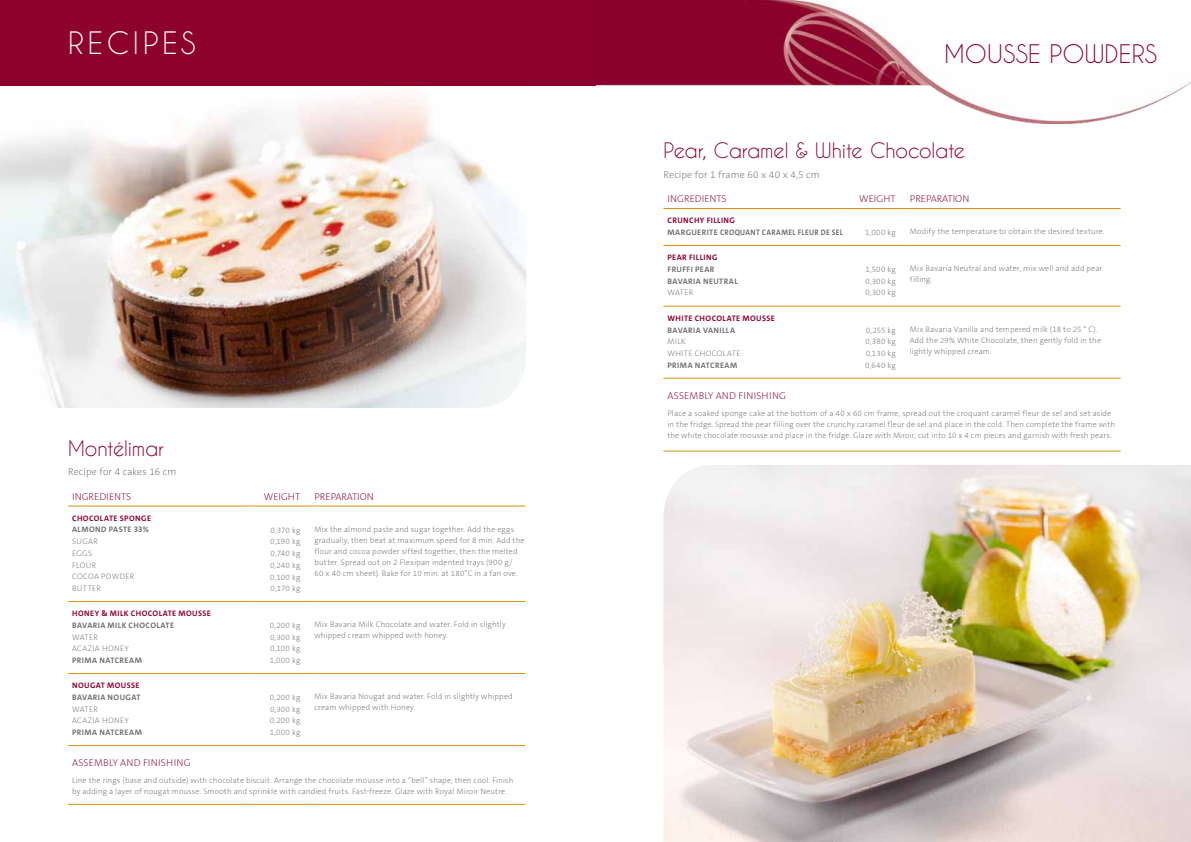
<style>
.page{position:relative;width:1191px;height:842px;background:#fff}
.page>*{position:absolute;margin:0;border:0;box-sizing:border-box;transform-origin:0 0}
.t1{font:29px "Caviar Dreams";letter-spacing:.13em;color:#fff}
.t2{font:24px "Caviar Dreams";letter-spacing:.01em;color:#8c022d}
.t3{font:20px "Caviar Dreams";letter-spacing:-.01em;color:#8c022d}
.t4{font:200 10px "The Sans C5";color:#8c022d}
.t5{font:200 10px "The Sans C5";letter-spacing:.015em;color:#6f6f6e}
.t6{font:200 10px "The Sans C5";letter-spacing:.02em;color:#8c022d}
.t7{font:200 8px/11.7px "The Sans C5";letter-spacing:.02em;color:#6f6f6e}
.t8{font:700 8px/11.7px "The Sans C5";letter-spacing:.05em;color:#6f6f6e}
.t9{font:700 8px "The Sans C5";letter-spacing:.05em;color:#8c022d}
.t10{font:200 8px/11.7px "The Sans C5";letter-spacing:.045em;color:#6f6f6e}
</style>
<div class="page">
<img style="left:0;top:85px;width:526px;height:323px">
<div style="left:0;top:0;width:595px;height:85px;background:#8c022d"></div>
<img style="left:595px;top:0;width:596px;height:124px">
<hr style="left:68px;top:506px;width:184px;height:1px;background:#d49200">
<hr style="left:252px;top:506px;width:62px;height:1px;background:#d49200">
<hr style="left:314px;top:506px;width:211px;height:1px;background:#d49200">
<hr style="left:68px;top:601px;width:184px;height:1px;background:#d49200">
<hr style="left:252px;top:601px;width:62px;height:1px;background:#d49200">
<hr style="left:314px;top:601px;width:211px;height:1px;background:#d49200">
<hr style="left:68px;top:673px;width:184px;height:1px;background:#d49200">
<hr style="left:252px;top:673px;width:62px;height:1px;background:#d49200">
<hr style="left:314px;top:673px;width:211px;height:1px;background:#d49200">
<hr style="left:68px;top:745px;width:184px;height:1px;background:#d49200">
<hr style="left:252px;top:745px;width:62px;height:1px;background:#d49200">
<hr style="left:314px;top:745px;width:211px;height:1px;background:#d49200">
<hr style="left:68px;top:804px;width:184px;height:1px;background:#d49200">
<hr style="left:252px;top:804px;width:62px;height:1px;background:#d49200">
<hr style="left:314px;top:804px;width:211px;height:1px;background:#d49200">
<img style="left:663px;top:465px;width:528px;height:377px">
<hr style="left:663px;top:208px;width:184px;height:1px;background:#d49200">
<hr style="left:847px;top:208px;width:63px;height:1px;background:#d49200">
<hr style="left:910px;top:208px;width:210px;height:1px;background:#d49200">
<hr style="left:663px;top:245px;width:184px;height:1px;background:#d49200">
<hr style="left:847px;top:245px;width:63px;height:1px;background:#d49200">
<hr style="left:910px;top:245px;width:210px;height:1px;background:#d49200">
<hr style="left:663px;top:306px;width:184px;height:1px;background:#d49200">
<hr style="left:847px;top:306px;width:63px;height:1px;background:#d49200">
<hr style="left:910px;top:306px;width:210px;height:1px;background:#d49200">
<hr style="left:663px;top:378px;width:184px;height:1px;background:#d49200">
<hr style="left:847px;top:378px;width:63px;height:1px;background:#d49200">
<hr style="left:910px;top:378px;width:210px;height:1px;background:#d49200">
<hr style="left:663px;top:451px;width:184px;height:1px;background:#d49200">
<hr style="left:847px;top:451px;width:63px;height:1px;background:#d49200">
<hr style="left:910px;top:451px;width:210px;height:1px;background:#d49200">
<div style="left:1162px;top:0;width:29px;height:23px;background:#fff"></div>
<h1 class="t1" style="left:68px;top:26px;width:129px">RECIPES</h1>
<h3 class="t3" style="left:68px;top:436px;width:98px">Montélimar</h3>
<p class="t5" style="left:68px;top:465px;width:110px">Recipe for 4 cakes 16 cm</p>
<p class="t4" style="left:72px;top:490px;width:61px">INGREDIENTS</p>
<p class="t4" style="left:264px;top:490px;width:38px">WEIGHT</p>
<p class="t4" style="left:314px;top:490px;width:61px">PREPARATION</p>
<p class="t9" style="left:72px;top:513px;width:80px">CHOCOLATE SPONGE</p>
<p class="t8" style="left:72px;top:524px;width:78px">ALMOND PASTE 33%</p>
<p class="t7" style="left:72px;top:536px;width:64px">SUGAR<br>EGGS<br>FLOUR<br>COCOA POWDER<br>BUTTER</p>
<p class="t7" style="left:270px;top:524px;width:32px;text-align:justify">0,370 kg 0,190 kg 0,740 kg 0,240 kg 0,100 kg 0,170 kg</p>
<p class="t7" style="left:314px;top:523px;width:212px;line-height:11px">Mix the almond paste and sugar together. Add the eggs gradually, then beat at maximum speed for 8 min. Add the flour and cocoa powder sifted together, then the melted butter. Spread out on 2 Flexipan indented trays (900 g/<br>60 x 40 cm sheet). Bake for 10 min. at 180°C in a fan ove.</p>
<p class="t9" style="left:72px;top:608px;width:140px">HONEY &amp; MILK CHOCOLATE MOUSSE</p>
<p class="t8" style="left:72px;top:619px;width:103px">BAVARIA MILK CHOCOLATE</p>
<p class="t10" style="left:72px;top:631px;width:58px">WATER<br>ACAZIA HONEY</p>
<p class="t8" style="left:72px;top:654px;width:71px">PRIMA NATCREAM</p>
<p class="t7" style="left:270px;top:619px;width:32px;text-align:justify">0,200 kg 0,300 kg 0,100 kg 1,000 kg</p>
<p class="t7" style="left:314px;top:619px;width:193px;line-height:11px">Mix Bavaria Milk Chocolate and water. Fold in slightly whipped cream whipped with honey.</p>
<p class="t9" style="left:72px;top:680px;width:69px">NOUGAT MOUSSE</p>
<p class="t8" style="left:72px;top:691px;width:70px">BAVARIA NOUGAT</p>
<p class="t10" style="left:72px;top:703px;width:58px">WATER<br>ACAZIA HONEY</p>
<p class="t8" style="left:72px;top:727px;width:71px">PRIMA NATCREAM</p>
<p class="t7" style="left:270px;top:691px;width:32px;text-align:justify">0,200 kg 0,300 kg 0,200 kg 1,000 kg</p>
<p class="t7" style="left:314px;top:691px;width:200px;line-height:11px">Mix Bavaria Nougat and water. Fold in slightly whipped cream whipped with Honey.</p>
<p class="t6" style="left:72px;top:756px;width:120px">ASSEMBLY AND FINISHING</p>
<p class="t7" style="left:72px;top:775px;width:443px;line-height:11px">Line the rings (base and outside) with chocolate biscuit. Arrange the chocolate mousse into a “bell” shape, then cool. Finish by adding a layer of nougat mousse. Smooth and sprinkle with candied fruits. Fast-freeze. Glaze with Royal Miroir Neutre.</p>
<h2 class="t2" style="left:944px;top:40px;width:214px">MOUSSE POWDERS</h2>
<h3 class="t3" style="left:663px;top:139px;width:303px">Pear, Caramel &amp; White Chocolate</h3>
<p class="t5" style="left:663px;top:168px;width:158px">Recipe for 1 frame 60 x 40 x 4,5 cm</p>
<p class="t4" style="left:667px;top:192px;width:61px">INGREDIENTS</p>
<p class="t4" style="left:859px;top:192px;width:38px">WEIGHT</p>
<p class="t4" style="left:910px;top:192px;width:61px">PREPARATION</p>
<p class="t9" style="left:667px;top:215px;width:69px">CRUNCHY FILLING</p>
<p class="t8" style="left:667px;top:226px;width:177px">MARGUERITE CROQUANT CARAMEL FLEUR DE SEL</p>
<p class="t7" style="left:865px;top:227px;width:32px">1,000 kg</p>
<p class="t7" style="left:910px;top:225px;width:196px">Modify the temperature to obtain the desired texture.</p>
<p class="t9" style="left:667px;top:252px;width:51px">PEAR FILLING</p>
<p class="t8" style="left:667px;top:263px;width:72px">FRUFFI PEAR<br>BAVARIA NEUTRAL</p>
<p class="t7" style="left:667px;top:287px;width:27px">WATER</p>
<p class="t7" style="left:865px;top:263px;width:32px;text-align:justify">1,500 kg 0,300 kg 0,300 kg</p>
<p class="t7" style="left:910px;top:263px;width:194px;line-height:11px">Mix Bavaria Neutral and water, mix well and add pear filling.</p>
<p class="t9" style="left:667px;top:313px;width:109px">WHITE CHOCOLATE MOUSSE</p>
<p class="t8" style="left:667px;top:324px;width:69px">BAVARIA VANILLA</p>
<p class="t10" style="left:667px;top:336px;width:74px">MILK<br>WHITE CHOCOLATE</p>
<p class="t8" style="left:667px;top:359px;width:71px">PRIMA NATCREAM</p>
<p class="t7" style="left:865px;top:324px;width:32px;text-align:justify">0,255 kg 0,380 kg 0,130 kg 0,640 kg</p>
<p class="t7" style="left:910px;top:323px;width:193px;line-height:11px">Mix Bavaria Vanilla and tempered milk (18 to 25 ° C).<br>Add the 29% White Chocolate, then gently fold in the lightly whipped cream.</p>
<p class="t6" style="left:667px;top:389px;width:120px">ASSEMBLY AND FINISHING</p>
<p class="t7" style="left:667px;top:407px;width:449px;line-height:11px">Place a soaked sponge cake at the bottom of a 40 x 60 cm frame, spread out the croquant caramel fleur de sel and set aside in the fridge. Spread the pear filling over the crunchy caramel fleur de sel and place in the cold. Then complete the frame with the white chocolate mousse and place in the fridge. Glaze with Miroir, cut into 10 x 4 cm pieces and garnish with fresh pears.</p>
</div>
